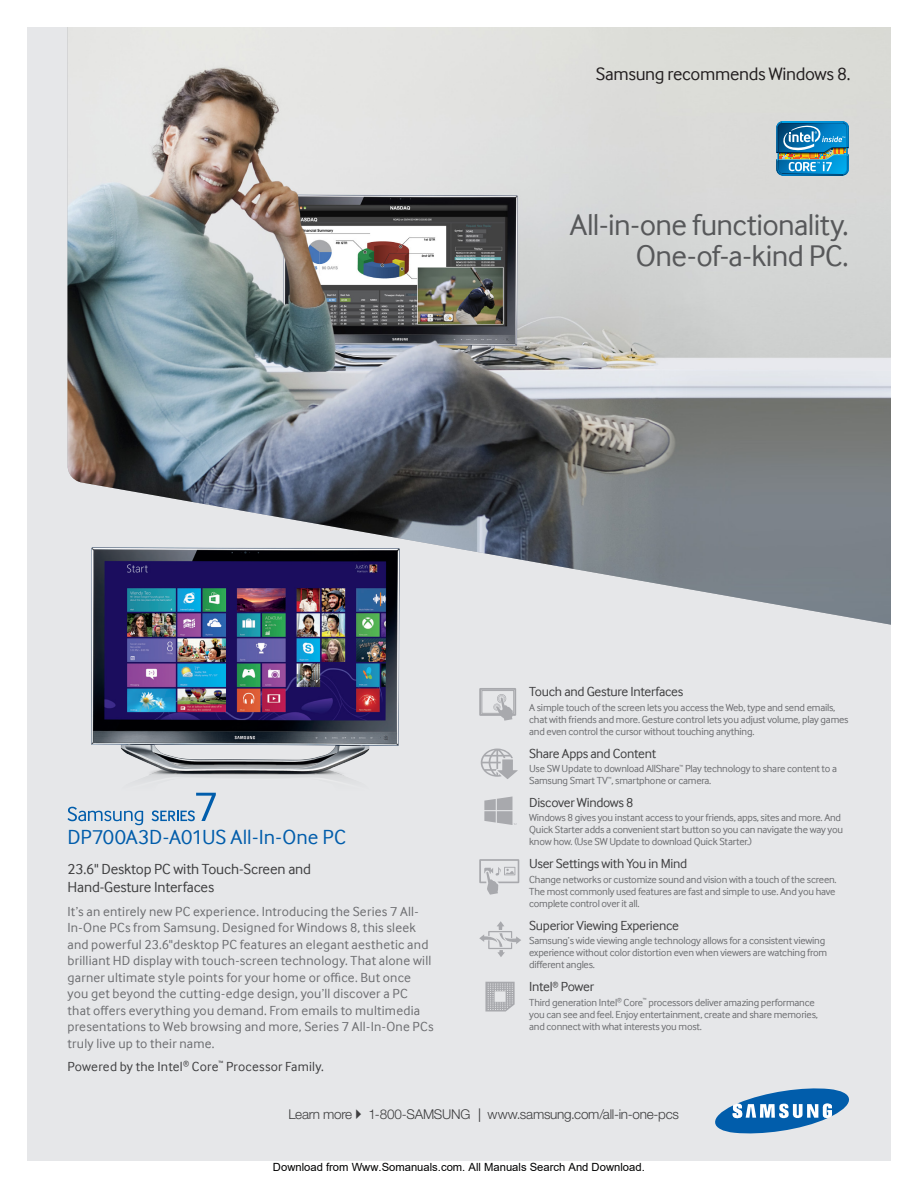
<style>
.page{position:relative;width:918px;height:1188px;background:#fff}
.page>*{position:absolute;margin:0;border:0;box-sizing:border-box;transform-origin:0 0}
.Page_Subhead{font:30.75px/30.8px "Samsung Inter Face";letter-spacing:-.02em;color:#57585a;text-align:right}
.Body_copy_large{font:21px "Samsung Inter Face";color:#015dab}
.Page_Subhead-2{font:18.45px "Samsung Inter Face";letter-spacing:-.02em;color:#231f20}
.t1{font:15px/18px "Samsung Inter Face";letter-spacing:-.01em;color:#3e3e3f}
.Body_copy_large-2{font:13.5px/16.5px "Samsung Inter Face";letter-spacing:.015em;color:#6c6d70}
.Feature{font:13.5px "Samsung Inter Face";letter-spacing:-.02em;color:#3e3e3f}
.contact_line{font:300 13.5px "Helvetica Neue";letter-spacing:-.02em;color:#3e3e3f}
.Body_copy_large-3{font:13.5px "Samsung Inter Face";letter-spacing:.015em;color:#3e3e3f}
.t2{font:11.25px "Arial";color:#000}
.Feature_Copy{font:10.5px/12px "Samsung Inter Face";letter-spacing:-.02em;color:#6c6d70}
.s1{font-weight:400}
</style>
<div class="page">
<div style="left:27px;top:27px;width:864px;height:1134px;background:#e6e7e9"></div>
<svg style="left:484px;top:797px;width:33px;height:28px"></svg>
<svg style="left:479px;top:859px;width:40px;height:36px"></svg>
<svg style="left:479px;top:921px;width:42px;height:36px"></svg>
<svg style="left:479px;top:688px;width:37px;height:33px"></svg>
<div style="left:482px;top:690px;width:32px;height:24px;border:1px solid #a8a9ad"></div>
<svg style="left:481px;top:748px;width:37px;height:31px"></svg>
<svg style="left:485px;top:982px;width:30px;height:30px"></svg>
<img style="left:91px;top:625px;width:309px;height:168px">
<img style="left:68px;top:27px;width:823px;height:598px">
<svg style="left:68px;top:807px;width:75px;height:18px"></svg>
<svg style="left:152px;top:793px;width:64px;height:28px"></svg>
<svg style="left:715px;top:1088px;width:134px;height:46px"></svg>
<img style="left:776px;top:121px;width:73px;height:55px">
<p class="Page_Subhead-2" style="left:596px;top:64px;width:256px">Samsung recommends Windows 8.</p>
<p class="Page_Subhead" style="left:570px;top:210px;width:280px">All-in-one functionality.<br>One-of-a-kind PC.</p>
<p class="Feature" style="left:529px;top:684px;width:156px">Touch and Gesture Interfaces</p>
<p class="Feature_Copy" style="left:529px;top:701px;width:321px">A simple touch of the screen lets you access the Web, type and send emails, chat with friends and more. Gesture control lets you adjust volume, play games and even control the cursor without touching anything.</p>
<p class="Feature" style="left:529px;top:746px;width:129px">Share Apps and Content</p>
<p class="Feature_Copy" style="left:529px;top:763px;width:309px">Use SW Update to download AllShare<sup>™</sup> Play technology to share content to a<br>Samsung Smart TV<sup>™</sup>, smartphone or camera.</p>
<p class="Feature" style="left:529px;top:795px;width:106px">Discover Windows 8</p>
<p class="Feature_Copy" style="left:529px;top:812px;width:316px">Windows 8 gives you instant access to your friends, apps, sites and more. And<br>Quick Starter adds a convenient start button so you can navigate the way you know how. (Use SW Update to download Quick Starter.)</p>
<p class="Feature" style="left:529px;top:856px;width:160px">User Settings with You in Mind</p>
<p class="Feature_Copy" style="left:529px;top:873px;width:309px;text-align:justify">Change networks or customize sound and vision with a touch of the screen.<br>The most commonly used features are fast and simple to use. And you have complete control over it all.</p>
<p class="Feature" style="left:529px;top:918px;width:151px">Superior Viewing Experience</p>
<p class="Feature_Copy" style="left:529px;top:935px;width:300px">Samsung’s wide viewing angle technology allows for a consistent viewing experience without color distortion even when viewers are watching from different angles.</p>
<p class="Feature" style="left:529px;top:979px;width:66px">Intel<sup>®</sup> Power</p>
<p class="Feature_Copy" style="left:529px;top:996px;width:290px">Third generation Intel<sup>®</sup> Core<sup>™</sup> processors deliver amazing performance you can see and feel. Enjoy entertainment, create and share memories, and connect with what interests you most.</p>
<p class="Body_copy_large" style="left:68px;top:826px;width:280px">DP700A3D-A01US All-In-One PC</p>
<p class="t1" style="left:68px;top:860px;width:245px">23.6" Desktop PC with Touch-Screen and<br>Hand-Gesture Interfaces</p>
<p class="Body_copy_large-2" style="left:68px;top:903px;width:368px">It’s an entirely new PC experience. Introducing the Series 7 All-In-One PCs from Samsung. Designed for Windows 8, this sleek and powerful 23.6"desktop PC features an elegant aesthetic and brilliant HD display with touch-screen technology. That alone will garner ultimate style points for your home or office. But once you get beyond the cutting-edge design, you’ll discover a PC that offers everything you demand. From emails to multimedia presentations to Web browsing and more, Series 7 All-In-One PCs truly live up to their name.</p>
<p class="Body_copy_large-3" style="left:68px;top:1059px;width:258px">Powered by the Intel<sup>®</sup> Core<sup>™</sup> Processor Family.</p>
<p class="contact_line" style="left:288px;top:1106px;width:392px">Learn more 1-800-SAMSUNG <span class="s1">|</span> www.samsung.com/all-in-one-pcs</p>
<p class="t2" style="left:273px;top:1160px;width:373px">Download from Www.Somanuals.com. All Manuals Search And Download.</p>
</div>
